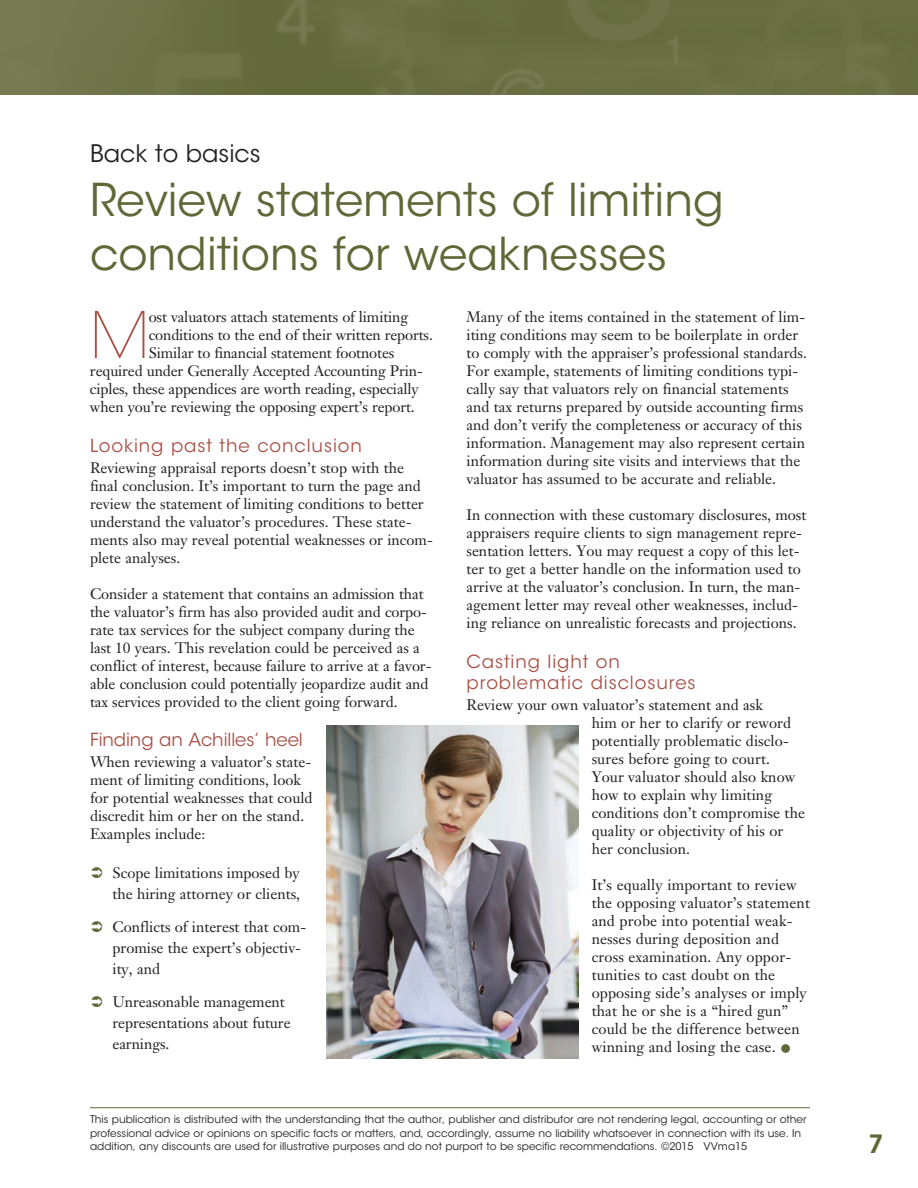
<style>
.page{position:relative;width:918px;height:1188px;background:#fff}
.page>*{position:absolute;margin:0;border:0;box-sizing:border-box;transform-origin:0 0}
.t1{font:200 63.6px "ITC Avant Garde Std";color:#a85247}
.t2{font:45px/54px "ITC Avant Garde Std";color:#616737}
.t3{font:600 25.05px "ITC Avant Garde Std";color:#616737}
.t4{font:24px "ITC Avant Garde Std";color:#231f20}
.t5{font:18px/21.6px "ITC Avant Garde Std";letter-spacing:.05em;color:#a85247}
.t6{font:18px "ITC Avant Garde Std";letter-spacing:-.005em;color:#a85247}
.t7{font:15px/18px "Janson Text LT Std";color:#231f20}
.t8{font:10.5px/13.5px "ITC Avant Garde Std";color:#231f20}
.s1{color:#616737}
</style>
<div class="page">
<hr style="left:90px;top:1107px;width:720px;height:1px;background:#616737">
<img style="left:0;top:0;width:918px;height:94px">
<img style="left:327px;top:725px;width:251px;height:333px">
<h3 class="t4" style="left:90px;top:139px;width:172px">Back to basics</h3>
<h2 class="t2" style="left:90px;top:173px;width:635px">Review statements of limiting conditions for weaknesses</h2>
<h1 class="t1" style="left:90px;top:298px;width:61px">M</h1>
<p class="t7" style="left:149px;top:308px;width:261px">ost valuators attach statements of limiting</p>
<p class="t7" style="left:149px;top:326px;width:286px">conditions to the end of their written reports.</p>
<p class="t7" style="left:149px;top:344px;width:247px">Similar to financial statement footnotes</p>
<p class="t7" style="left:90px;top:362px;width:334px">required under Generally Accepted Accounting Prin-</p>
<p class="t7" style="left:90px;top:380px;width:330px">ciples, these appendices are worth reading, especially</p>
<p class="t7" style="left:90px;top:398px;width:326px">when you’re reviewing the opposing expert’s report.</p>
<p class="t5" style="left:90px;top:435px;width:273px">Looking past the conclusion</p>
<p class="t7" style="left:90px;top:458px;width:344px">Reviewing appraisal reports doesn’t stop with the final conclusion. It’s important to turn the page and review the statement of limiting conditions to better understand the valuator’s procedures. These state&shy;ments also may reveal potential weaknesses or incom&shy;plete analyses.</p>
<p class="t7" style="left:90px;top:584px;width:343px">Consider a statement that contains an admission that the valuator’s firm has also provided audit and corpo&shy;rate tax services for the subject company during the last 10 years. This revelation could be perceived as a conflict of interest, because failure to arrive at a favor&shy;able conclusion could potentially jeopardize audit and tax services provided to the client going forward.</p>
<p class="t6" style="left:90px;top:729px;width:214px">Finding an Achilles’ heel</p>
<p class="t7" style="left:90px;top:753px;width:224px">When reviewing a valuator’s state&shy;ment of limiting conditions, look for potential weaknesses that could discredit him or her on the stand.<br>Examples include:</p>
<p class="t7" style="left:112px;top:862px;width:189px;line-height:21px">Scope limitations imposed by the hiring attorney or clients,</p>
<p class="t7" style="left:112px;top:916px;width:195px;line-height:21px">Conflicts of interest that com&shy;promise the expert’s objectiv&shy;ity, and</p>
<p class="t7" style="left:112px;top:991px;width:180px;line-height:21px">Unreasonable management representations about future earnings.</p>
<p class="t7" style="left:466px;top:308px;width:342px">Many of the items contained in the statement of lim&shy;iting conditions may seem to be boilerplate in order to comply with the appraiser’s professional standards.<br>For example, statements of limiting conditions typi&shy;cally say that valuators rely on financial statements and tax returns prepared by outside accounting firms and don’t verify the completeness or accuracy of this information. Management may also represent certain information during site visits and interviews that the valuator has assumed to be accurate and reliable.</p>
<p class="t7" style="left:466px;top:506px;width:342px">In connection with these customary disclosures, most appraisers require clients to sign management repre&shy;sentation letters. You may request a copy of this let&shy;ter to get a better handle on the information used to arrive at the valuator’s conclusion. In turn, the man&shy;agement letter may reveal other weaknesses, includ&shy;ing reliance on unrealistic forecasts and projections.</p>
<p class="t5" style="left:466px;top:651px;width:231px">Casting light on problematic disclosures</p>
<p class="t7" style="left:592px;top:696px;width:215px;text-indent:-125px">Review your own valuator’s statement and ask<br>him or her to clarify or reword potentially problematic disclo&shy;sures before going to court.<br>Your valuator should also know how to explain why limiting conditions don’t compromise the quality or objectivity of his or her conclusion.</p>
<p class="t7" style="left:592px;top:876px;width:220px">It’s equally important to review the opposing valuator’s statement and probe into potential weak&shy;nesses during deposition and cross examination. Any oppor&shy;tunities to cast doubt on the opposing side’s analyses or imply that he or she is a “hired gun” could be the difference between winning and losing the case. <span class="s1">●</span></p>
<p class="t8" style="left:90px;top:1113px;width:718px">This publication is distributed with the understanding that the author, publisher and distributor are not rendering legal, accounting or other professional advice or opinions on specific facts or matters, and, accordingly, assume no liability whatsoever in connection with its use. In addition, any discounts are used for illustrative purposes and do not purport to be specific recommendations. ©2015 VVma15</p>
<h3 class="t3" style="left:868px;top:1128px;width:17px">7</h3>
</div>
